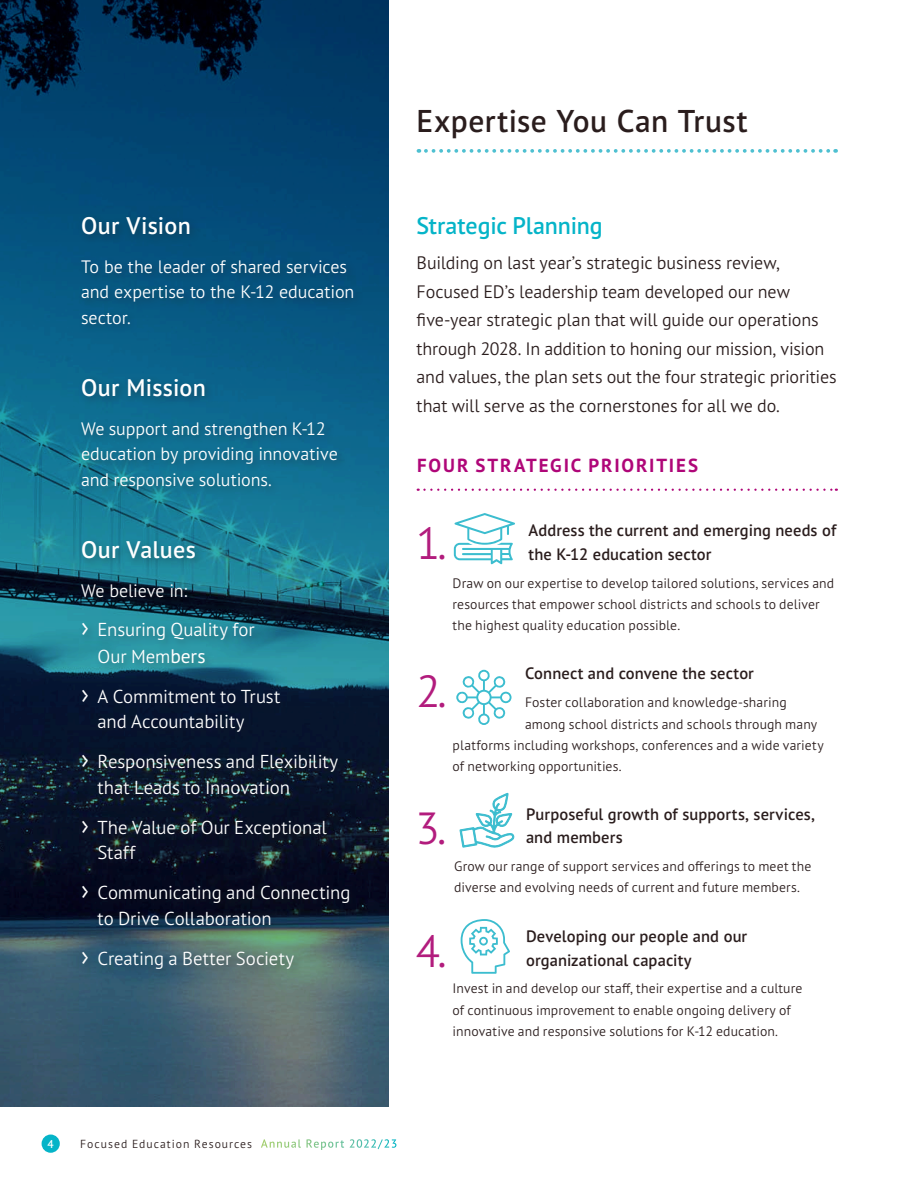
<style>
.page{position:relative;width:918px;height:1188px;background:#fff}
.page>*{position:absolute;margin:0;border:0;box-sizing:border-box;transform-origin:0 0}
.t1{font:300 45px "PT Sans Pro";color:#b21c7d}
.t2{font:600 31.5px "PT Sans Pro";letter-spacing:.015em;color:#2a1d1d}
.Our_Mission_heads{font:600 24px "PT Sans Pro";letter-spacing:.015em;color:#fff}
.t3{font:600 24px "PT Sans Pro";letter-spacing:-.005em;color:#05b4c8}
.t4{font:700 18.9px "PT Sans Pro";letter-spacing:.095em;color:#af0678}
.colour_bullets_list{font:300 18.75px/25.5px "PT Sans Pro";letter-spacing:-.005em;color:#fff}
.Our_Mission_body{font:300 18px/28.5px "PT Sans Pro";letter-spacing:-.005em;color:#2a1d1d}
.Our_Mission_body-2{font:300 18px/25.5px "PT Sans Pro";letter-spacing:-.005em;color:#fff}
.Our_Mission_heads-2{font:300 18px/25.5px "PT Sans Pro";letter-spacing:-.005em;color:#fff}
.Strategic_heads{font:600 16.5px/24px "PT Sans Pro";letter-spacing:.005em;color:#2a1d1d}
.Body{font:300 13.65px/21.1px "PT Sans Pro";letter-spacing:.01em;color:#2a1d1d}
.t5{font:300 11.7px "PT Sans Pro";letter-spacing:.08em;color:#2a1d1d}
.t6{font:600 11.25px "PT Sans Pro";color:#fff}
.s1{font-size:27px}
.s2{font-weight:400;font-size:19.5px}
.s3{font-weight:600;color:#fff}
</style>
<div class="page">
<div style="left:42px;top:1135px;width:18px;height:18px;background:#05b4c8;border-radius:50%"></div>
<svg style="left:0;top:0;width:389px;height:1107px;background:#174a68"></svg>
<svg style="left:418px;top:489px;width:419px;height:2px"></svg>
<svg style="left:454px;top:513px;width:61px;height:51px"></svg>
<svg style="left:426px;top:149px;width:410px;height:4px"></svg>
<hr style="left:917px;top:806px;width:1px;height:151px;background:#2a1d1d">
<svg style="left:456px;top:670px;width:56px;height:55px"></svg>
<svg style="left:459px;top:793px;width:56px;height:55px"></svg>
<svg style="left:461px;top:919px;width:49px;height:55px"></svg>
<div style="left:77px;top:212px;width:287px;height:768px;background:#231f20;opacity:.4"></div>
<p class="Our_Mission_heads" style="left:81px;top:210px;width:111px">Our Vision</p>
<p class="Our_Mission_heads-2" style="left:81px;top:253px;width:275px">To be the leader of shared services and expertise to the K-12 education sector.</p>
<p class="Our_Mission_heads" style="left:81px;top:372px;width:126px">Our Mission</p>
<p class="Our_Mission_body-2" style="left:81px;top:415px;width:259px">We support and strengthen K-12 education by providing innovative and responsive solutions.</p>
<p class="Our_Mission_heads" style="left:81px;top:534px;width:116px">Our Values</p>
<p class="Our_Mission_heads-2" style="left:81px;top:577px;width:108px">We believe in:</p>
<p class="colour_bullets_list" style="left:98px;top:615px;width:159px;line-height:27px;text-indent:-16px"><span class="s1">›</span> Ensuring Quality for<br>Our Mem<span class="s2">bers</span></p>
<p class="colour_bullets_list" style="left:98px;top:683px;width:184px;text-indent:-16px"><span class="s1">›</span> A Commitment to Trust and Accountability</p>
<p class="colour_bullets_list" style="left:98px;top:748px;width:242px;text-indent:-16px"><span class="s1">›</span> Responsiveness and Flexibility that Leads to Innovation</p>
<p class="colour_bullets_list" style="left:98px;top:814px;width:231px;text-indent:-16px"><span class="s1">›</span> The Value of Our Exceptional<br>Staff</p>
<p class="colour_bullets_list" style="left:98px;top:880px;width:255px;text-indent:-16px"><span class="s1">›</span> Communicating and Connecting to Drive Collaboration</p>
<p class="colour_bullets_list" style="left:81px;top:945px;width:215px"><span class="s1">›</span> Creating a Better Society</p>
<h1 class="t2" style="left:417px;top:101px;width:333px">Expertise You Can Trust</h1>
<h2 class="t3" style="left:417px;top:210px;width:188px">Strategic Planning</h2>
<p class="Our_Mission_body" style="left:417px;top:248px;width:422px">Building on last year’s strategic business review, Focused ED’s leadership team developed our new five-year strategic plan that will guide our operations through 2028. In addition to honing our mission, vision and values, the plan sets out the four strategic priorities that will serve as the cornerstones for all we do.</p>
<h1 class="t4" style="left:417px;top:453px;width:282px">FOUR STRATEGIC PRIORITIES</h1>
<p class="t1" style="left:416px;top:514px;width:32px">1.</p>
<p class="t1" style="left:416px;top:662px;width:32px">2.</p>
<p class="t1" style="left:416px;top:799px;width:32px">3.</p>
<p class="t1" style="left:416px;top:922px;width:32px">4.</p>
<h3 class="Strategic_heads" style="left:529px;top:517px;width:309px">Address the current and emerging needs of the K-12 education sector</h3>
<p class="Body" style="left:453px;top:572px;width:383px">Draw on our expertise to develop tailored solutions, services and resources that empower school districts and schools to deliver the highest quality education possible.</p>
<p class="Strategic_heads" style="left:525px;top:661px;width:230px">Connect and convene the sector</p>
<p class="Body" style="left:525px;top:692px;width:263px">Foster collaboration and knowledge-sharing</p>
<p class="Body" style="left:525px;top:713px;width:294px">among school districts and schools through many</p>
<p class="Body" style="left:453px;top:734px;width:373px">platforms including workshops, conferences and a wide variety</p>
<p class="Body" style="left:453px;top:755px;width:171px">of networking opportunities.</p>
<p class="Strategic_heads" style="left:526px;top:803px;width:290px;line-height:22.5px">Purposeful growth of supports, services, and members</p>
<p class="Body" style="left:454px;top:855px;width:359px">Grow our range of support services and offerings to meet the diverse and evolving needs of current and future members.</p>
<p class="Strategic_heads" style="left:526px;top:923px;width:223px">Developing our people and our organizational capacity</p>
<p class="Body" style="left:453px;top:978px;width:351px">Invest in and develop our staff, their expertise and a culture of continuous improvement to enable ongoing delivery of innovative and responsive solutions for K-12 education.</p>
<p class="t6" style="left:48px;top:1136px;width:8px">4</p>
<p class="t5" style="left:80px;top:1136px;width:319px">Focused Education Resources <span class="s3">Annual Report 2022/23</span></p>
</div>
